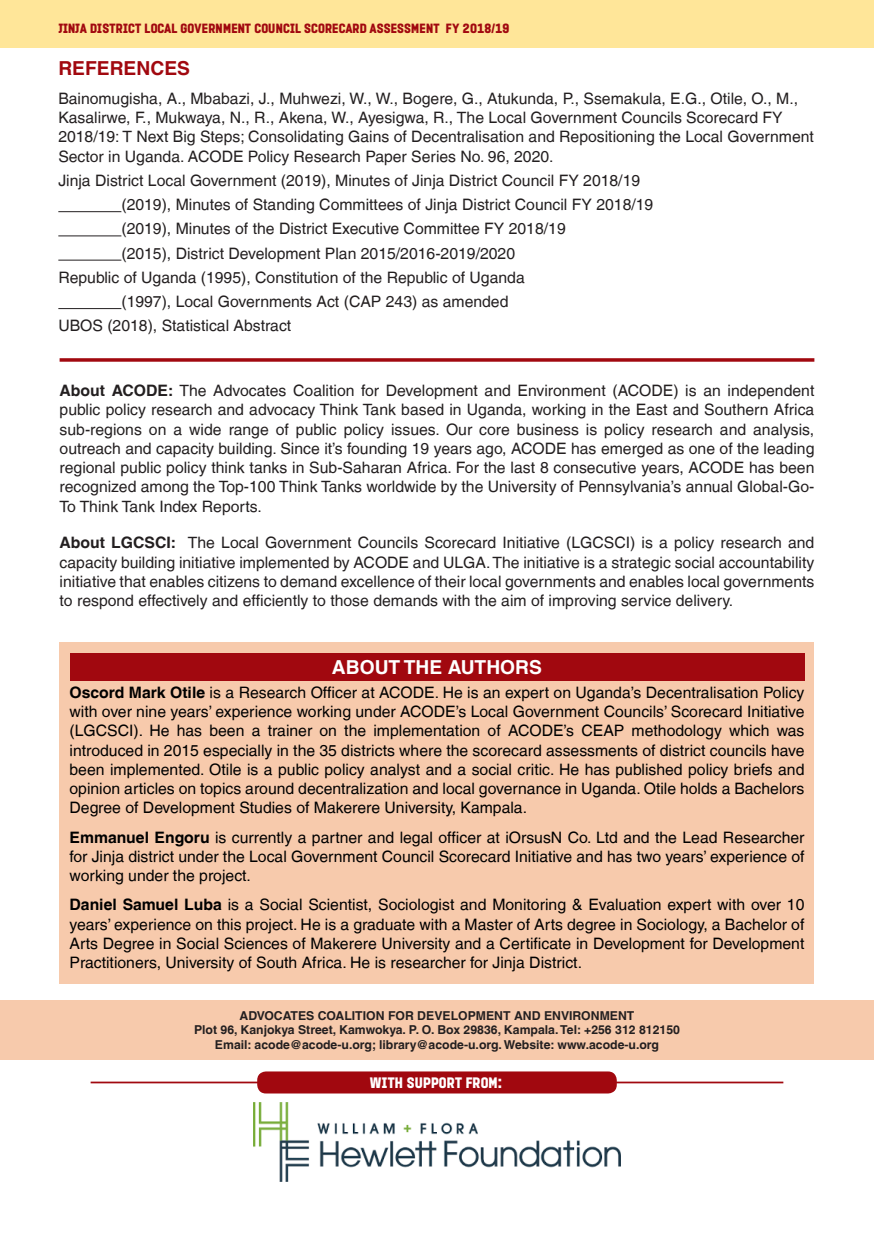
<style>
.page{position:relative;width:874px;height:1241px;background:#fff}
.page>*{position:absolute;margin:0;border:0;box-sizing:border-box;transform-origin:0 0}
.t1{font:700 19.25px "Helvetica LT";color:#fff}
.Heading_2{font:700 19.25px "Helvetica LT";color:#a1080f}
.t2{font:15.75px/19.2px "Helvetica LT";color:#231f20;text-align:justify}
.t3{font:15.75px/19.2px "Helvetica LT";color:#000;text-align:justify}
.t4{font:13.83px "PROMINDER";color:#fff}
.t5{font:700 12.25px "Helvetica LT";color:#231f20}
.t6{font:12.25px "PROMINDER";color:#a1080f}
.s1{font-weight:700}
</style>
<div class="page">
<div style="left:0;top:0;width:873px;height:48px;background:#ffe699"></div>
<img style="left:253px;top:1102px;width:367px;height:79px">
<div style="left:0;top:999px;width:873px;height:60px;background:#f7caac"></div>
<hr style="left:91px;top:1081px;width:692px;height:2px;background:#a1080f">
<div style="left:257px;top:1071px;width:359px;height:22px;background:#a1080f;border-radius:9px"></div>
<div style="left:60px;top:642px;width:754px;height:341px;background:#f7caac"></div>
<div style="left:69px;top:652px;width:735px;height:28px;background:#a1080f"></div>
<hr style="left:60px;top:358px;width:754px;height:3px;background:#a1080f">
<hr style="left:58px;top:211px;width:63px;height:1px;background:#231f20">
<hr style="left:58px;top:235px;width:63px;height:1px;background:#231f20">
<hr style="left:58px;top:260px;width:63px;height:1px;background:#231f20">
<hr style="left:58px;top:308px;width:63px;height:1px;background:#231f20">
<p class="t6" style="left:58px;top:22px;width:453px">JINJA DISTRICT LOCAL GOVERNMENT COUNCIL SCORECARD ASSESSMENT FY 2018/19</p>
<p class="Heading_2" style="left:58px;top:56px;width:133px">REFERENCES</p>
<p class="t2" style="left:58px;top:89px;width:756px;text-align:left">Bainomugisha, A., Mbabazi, J., Muhwezi, W., W., Bogere, G., Atukunda, P., Ssemakula, E.G., Otile, O., M., Kasalirwe, F., Mukwaya, N., R., Akena, W., Ayesigwa, R., The Local Government Councils Scorecard FY 2018/19: T Next Big Steps; Consolidating Gains of Decentralisation and Repositioning the Local Government Sector in Uganda. ACODE Policy Research Paper Series No. 96, 2020.</p>
<p class="t2" style="left:58px;top:171px;width:583px">Jinja District Local Government (2019), Minutes of Jinja District Council FY 2018/19</p>
<p class="t2" style="left:121px;top:195px;width:533px">(2019), Minutes of Standing Committees of Jinja District Council FY 2018/19</p>
<p class="t2" style="left:121px;top:219px;width:445px">(2019), Minutes of the District Executive Committee FY 2018/19</p>
<p class="t2" style="left:121px;top:243px;width:395px">(2015), District Development Plan 2015/2016-2019/2020</p>
<p class="t2" style="left:58px;top:267px;width:467px">Republic of Uganda (1995), Constitution of the Republic of Uganda</p>
<p class="t2" style="left:121px;top:292px;width:388px">(1997), Local Governments Act (CAP 243) as amended</p>
<p class="t2" style="left:58px;top:316px;width:234px">UBOS (2018), Statistical Abstract</p>
<p class="t2" style="left:60px;top:381px;width:756px"><span class="s1">About ACODE:</span> The Advocates Coalition for Development and Environment (ACODE) is an independent public policy research and advocacy Think Tank based in Uganda, working in the East and Southern Africa sub-regions on a wide range of public policy issues. Our core business is policy research and analysis, outreach and capacity building. Since it’s founding 19 years ago, ACODE has emerged as one of the leading regional public policy think tanks in Sub-Saharan Africa. For the last 8 consecutive years, ACODE has been recognized among the Top-100 Think Tanks worldwide by the University of Pennsylvania’s annual Global-Go-To Think Tank Index Reports.</p>
<p class="t2" style="left:60px;top:533px;width:756px"><span class="s1">About LGCSCI:</span> The Local Government Councils Scorecard Initiative (LGCSCI) is a policy research and capacity building initiative implemented by ACODE and ULGA. The initiative is a strategic social accountability initiative that enables citizens to demand excellence of their local governments and enables local governments to respond effectively and efficiently to those demands with the aim of improving service delivery.</p>
<p class="t1" style="left:332px;top:655px;width:211px">ABOUT THE AUTHORS</p>
<p class="t3" style="left:69px;top:682px;width:736px"><span class="s1">Oscord Mark Otile</span> is a Research Officer at ACODE. He is an expert on Uganda’s Decentralisation Policy with over nine years’ experience working under ACODE’s Local Government Councils’ Scorecard Initiative (LGCSCI). He has been a trainer on the implementation of ACODE’s CEAP methodology which was introduced in 2015 especially in the 35 districts where the scorecard assessments of district councils have been implemented. Otile is a public policy analyst and a social critic. He has published policy briefs and opinion articles on topics around decentralization and local governance in Uganda. Otile holds a Bachelors Degree of Development Studies of Makerere University, Kampala.</p>
<p class="t3" style="left:69px;top:827px;width:736px"><span class="s1">Emmanuel Engoru</span> is currently a partner and legal officer at iOrsusN Co. Ltd and the Lead Researcher for Jinja district under the Local Government Council Scorecard Initiative and has two years’ experience of working under the project.</p>
<p class="t3" style="left:69px;top:895px;width:736px"><span class="s1">Daniel Samuel Luba</span> is a Social Scientist, Sociologist and Monitoring &amp; Evaluation expert with over 10 years’ experience on this project. He is a graduate with a Master of Arts degree in Sociology, a Bachelor of Arts Degree in Social Sciences of Makerere University and a Certificate in Development for Development Practitioners, University of South Africa. He is researcher for Jinja District.</p>
<p class="t5" style="left:239px;top:1007px;width:396px">ADVOCATES COALITION FOR DEVELOPMENT AND ENVIRONMENT</p>
<p class="t5" style="left:194px;top:1022px;width:487px">Plot 96, Kanjokya Street, Kamwokya. P. O. Box 29836, Kampala. Tel: +256 312 812150</p>
<p class="t5" style="left:215px;top:1036px;width:445px">Email: acode@acode-u.org; library@acode-u.org. Website: www.acode-u.org</p>
<p class="t4" style="left:369px;top:1074px;width:133px">WITH SUPPORT FROM:</p>
</div>
